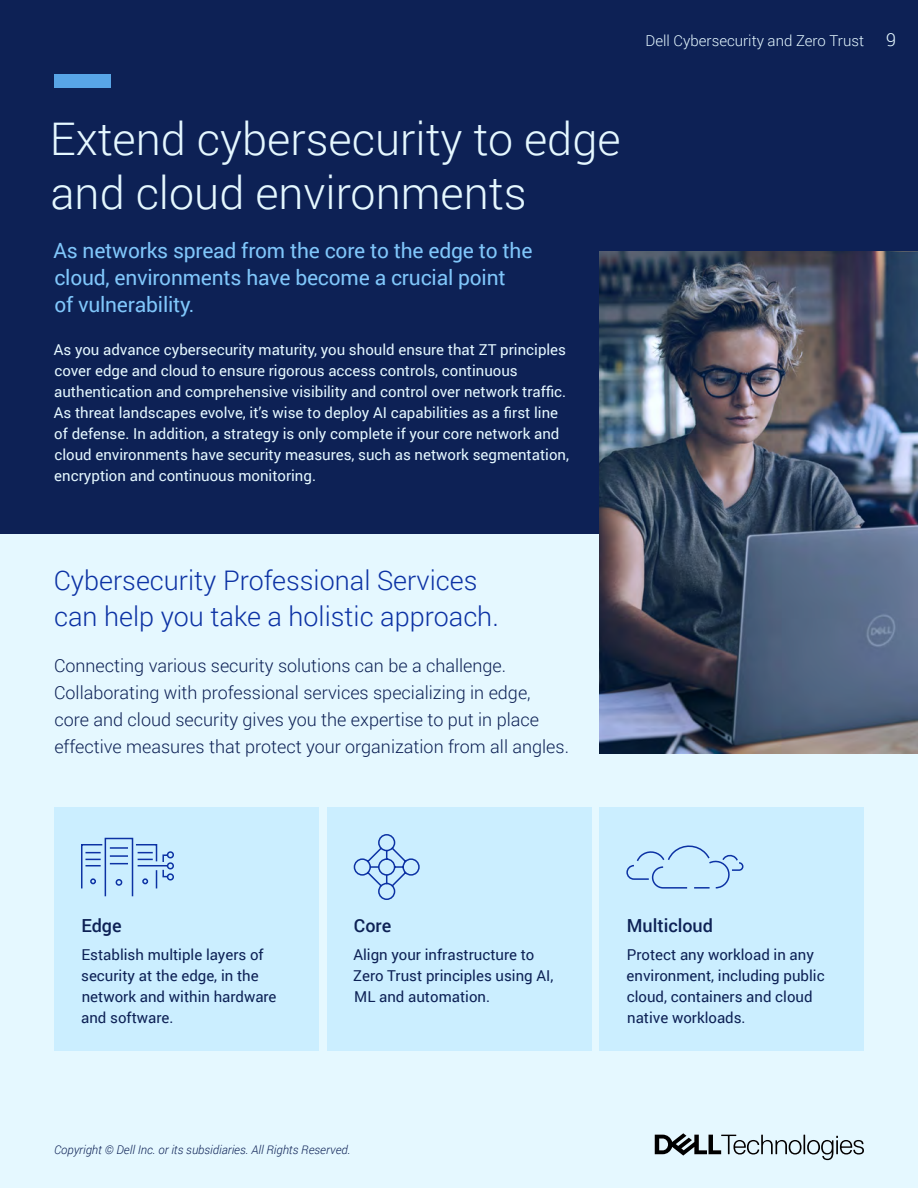
<style>
.page{position:relative;width:918px;height:1188px;background:#0d2155}
.page>*{position:absolute;margin:0;border:0;box-sizing:border-box;transform-origin:0 0}
.t1{font:300 45px/54px "Roboto";color:#e5f8ff}
.t2{font:300 27px/36px "Roboto";color:#0c32a4}
.t3{font:21px/27px "Roboto";letter-spacing:-.01em;color:#80c7fb}
.t4{font:300 18px/27px "Roboto";color:#0d2155}
.t5{font:500 18px "Roboto";color:#0d2155}
.t6{font:15px/21px "Roboto";color:#e5f8ff}
.t7{font:15px/21px "Roboto";color:#0d2155}
.t8{font:300 15px "Roboto";color:#e5f8ff}
.t9{font:italic 300 12px "Roboto";color:#0d2155}
.s1{font-size:18px}
</style>
<div class="page">
<div style="left:0;top:535px;width:918px;height:653px;background:#e5f8ff"></div>
<img style="left:599px;top:251px;width:319px;height:502px">
<div style="left:599px;top:807px;width:265px;height:243px;background:#cbeeff"></div>
<div style="left:54px;top:807px;width:265px;height:243px;background:#cbeeff"></div>
<div style="left:327px;top:807px;width:264px;height:243px;background:#cbeeff"></div>
<div style="left:54px;top:74px;width:57px;height:14px;background:#58a5e6"></div>
<svg style="left:81px;top:837px;width:93px;height:60px"></svg>
<svg style="left:353px;top:834px;width:67px;height:66px"></svg>
<svg style="left:626px;top:845px;width:118px;height:44px"></svg>
<svg style="left:655px;top:1133px;width:209px;height:27px"></svg>
<p class="t8" style="left:646px;top:31px;width:252px">Dell Cybersecurity and Zero Trust <span class="s1">9</span></p>
<h1 class="t1" style="left:50px;top:111px;width:572px">Extend cybersecurity to edge and cloud environments</h1>
<h3 class="t3" style="left:53px;top:236px;width:480px">As networks spread from the core to the edge to the cloud, environments have become a crucial point<br>of vulnerability.</h3>
<p class="t6" style="left:54px;top:338px;width:517px">As you advance cybersecurity maturity, you should ensure that ZT principles cover edge and cloud to ensure rigorous access controls, continuous authentication and comprehensive visibility and control over network traffic.<br>As threat landscapes evolve, it’s wise to deploy AI capabilities as a first line of defense. In addition, a strategy is only complete if your core network and cloud environments have security measures, such as network segmentation, encryption and continuous monitoring.</p>
<h2 class="t2" style="left:54px;top:562px;width:447px">Cybersecurity Professional Services can help you take a holistic approach.</h2>
<p class="t4" style="left:54px;top:652px;width:517px">Connecting various security solutions can be a challenge.<br>Collaborating with professional services specializing in edge, core and cloud security gives you the expertise to put in place effective measures that protect your organization from all angles.</p>
<p class="t5" style="left:81px;top:913px;width:42px">Edge</p>
<p class="t7" style="left:81px;top:944px;width:197px">Establish multiple layers of security at the edge, in the network and within hardware and software.</p>
<p class="t5" style="left:354px;top:913px;width:39px">Core</p>
<p class="t7" style="left:353px;top:944px;width:202px">Align your infrastructure to<br>Zero Trust principles using AI,<br>ML and automation.</p>
<p class="t9" style="left:54px;top:1142px;width:298px">Copyright © Dell Inc. or its subsidiaries. All Rights Reserved.</p>
<p class="t5" style="left:627px;top:913px;width:88px">Multicloud</p>
<p class="t7" style="left:627px;top:944px;width:199px">Protect any workload in any environment, including public cloud, containers and cloud native workloads.</p>
</div>
